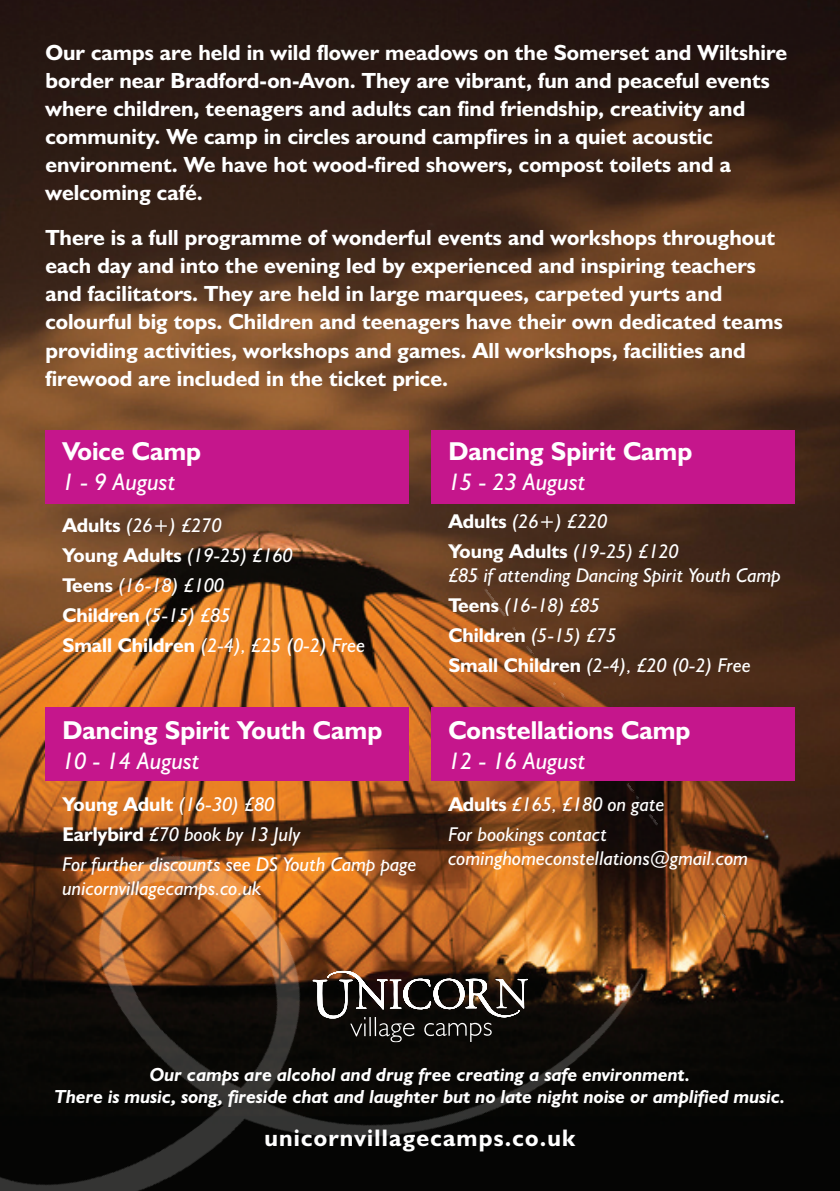
<style>
.page{position:relative;width:840px;height:1191px;background:#fff}
.page>*{position:absolute;margin:0;border:0;box-sizing:border-box;transform-origin:0 0}
.t1{font:700 26px "Humanist 521 BT";color:#fff}
.t2{font:italic 24px "Humanist 521 BT";color:#fff}
.t3{font:700 24px "Humanist 521 BT";letter-spacing:.05em;color:#fff}
.t4{font:700 22px/28px "Humanist 521 BT";color:#fff}
.t5{font:italic 20px/30px "Humanist 521 BT";color:#fff}
.t6{font:italic 700 19px/22px "Humanist 521 BT";color:#fff;text-align:center}
.s1{font-weight:700;font-style:normal}
</style>
<div class="page">
<img style="left:0;top:0;width:839px;height:1191px">
<img style="left:0;top:503px;width:747px;height:688px">
<div style="left:45px;top:430px;width:363px;height:73px;background:#c5168c"></div>
<div style="left:45px;top:707px;width:363px;height:74px;background:#c5168c"></div>
<div style="left:431px;top:430px;width:363px;height:73px;background:#c5168c"></div>
<div style="left:431px;top:707px;width:363px;height:74px;background:#c5168c"></div>
<svg style="left:312px;top:970px;width:216px;height:72px"></svg>
<p class="t4" style="left:45px;top:41px;width:742px">Our camps are held in wild flower meadows on the Somerset and Wiltshire border near Bradford-on-Avon. They are vibrant, fun and peaceful events where children, teenagers and adults can find friendship, creativity and community. We camp in circles around campfires in a quiet acoustic environment. We have hot wood-fired showers, compost toilets and a welcoming café.</p>
<p class="t4" style="left:45px;top:226px;width:738px">There is a full programme of wonderful events and workshops throughout each day and into the evening led by experienced and inspiring teachers and facilitators. They are held in large marquees, carpeted yurts and colourful big tops. Children and teenagers have their own dedicated teams providing activities, workshops and games. All workshops, facilities and firewood are included in the ticket price.</p>
<p class="t1" style="left:62px;top:442px;width:140px">Voice Camp</p>
<p class="t2" style="left:62px;top:473px;width:115px">1 - 9 August</p>
<p class="t5" style="left:62px;top:512px;width:304px"><span class="s1">Adults</span> (26+) £270<br><span class="s1">Young Adults</span> (19-25) £160<br><span class="s1">Teens</span> (16-18) £100<br><span class="s1">Children</span> (5-15) £85<br><span class="s1">Small Children</span> (2-4), £25 (0-2) Free</p>
<p class="t1" style="left:62px;top:720px;width:321px">Dancing Spirit Youth Camp</p>
<p class="t2" style="left:62px;top:752px;width:139px">10 - 14 August</p>
<p class="t5" style="left:62px;top:791px;width:356px"><span class="s1">Young Adult</span> (16-30) £80<br><span class="s1">Earlybird</span> £70 book by 13 July<br>For further discounts see DS Youth Camp page</p>
<p class="t5" style="left:62px;top:875px;width:200px">unicornvillagecamps.co.uk</p>
<p class="t1" style="left:448px;top:442px;width:245px">Dancing Spirit Camp</p>
<p class="t2" style="left:448px;top:473px;width:139px">15 - 23 August</p>
<p class="t5" style="left:448px;top:508px;width:232px"><span class="s1">Adults</span> (26+) £220<br><span class="s1">Young Adults</span> (19-25) £120</p>
<p class="t5" style="left:448px;top:562px;width:334px">£85 if attending Dancing Spirit Youth Camp<br><span class="s1">Teens</span> (16-18) £85<br><span class="s1">Children</span> (5-15) £75<br><span class="s1">Small Children</span> (2-4), £20 (0-2) Free</p>
<p class="t1" style="left:448px;top:720px;width:243px">Constellations Camp</p>
<p class="t2" style="left:448px;top:752px;width:139px">12 - 16 August</p>
<p class="t5" style="left:448px;top:791px;width:218px"><span class="s1">Adults</span> £165, £180 on gate<br>For bookings contact</p>
<p class="t5" style="left:448px;top:845px;width:301px">cominghomeconstellations@gmail.com</p>
<p class="t6" style="left:55px;top:1066px;width:731px">Our camps are alcohol and drug free creating a safe environment.<br>There is music, song, fireside chat and laughter but no late night noise or amplified music.</p>
<p class="t3" style="left:264px;top:1129px;width:312px">unicornvillagecamps.co.uk</p>
</div>
